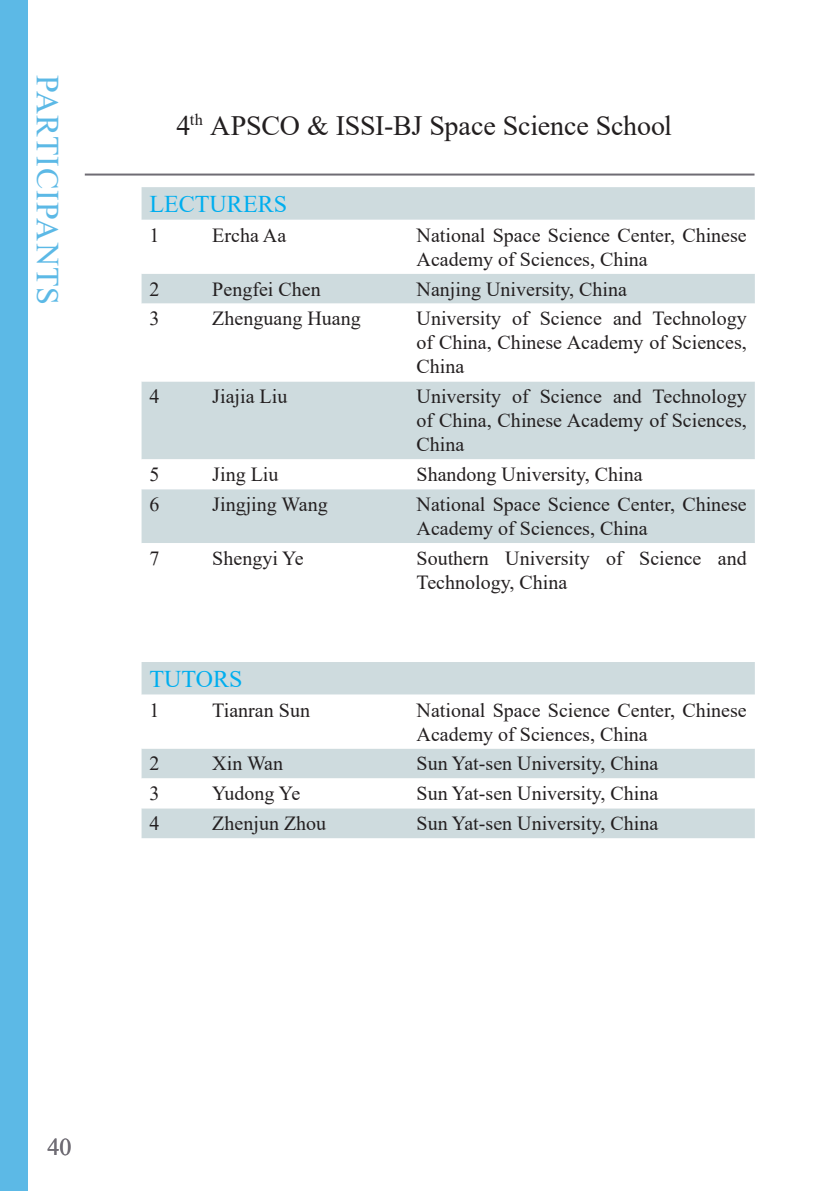
<style>
.page{position:relative;width:840px;height:1191px;background:#fff}
.page>*{position:absolute;margin:0;border:0;box-sizing:border-box;transform-origin:0 0}
.t1{font:32px "Times New Roman";letter-spacing:.035em;color:#5cb9e6}
.t2{font:28px "Times New Roman";letter-spacing:-.01em;color:#231f20}
.Subtitles{font:24px "Times New Roman";color:#00aeef}
.t3{font:24px "Times New Roman";color:#6f6c74}
.Subtitles-2{font:20px/24px "Times New Roman";color:#231f20}
</style>
<div class="page">
<hr style="left:85px;top:173px;width:669px;height:2px;background:#6f6c74">
<div style="left:0;top:0;width:28px;height:1191px;background:#5cb9e6"></div>
<div style="left:141px;top:187px;width:613px;height:651px;background:#cedbde"></div>
<svg style="left:141px;top:220px;width:613px;height:588px"></svg>
<h1 class="t1" style="left:70px;top:75px;width:232px;rotate:90deg">PARTICIPANTS</h1>
<h2 class="t2" style="left:176px;top:106px;width:497px">4<sup>th</sup> APSCO &amp; ISSI-BJ Space Science School</h2>
<p class="Subtitles" style="left:149px;top:187px;width:139px">LECTURERS</p>
<p class="Subtitles-2" style="left:149px;top:222px;width:11px">1</p>
<p class="Subtitles-2" style="left:212px;top:222px;width:75px">Ercha Aa</p>
<p class="Subtitles-2" style="left:416px;top:222px;width:331px">National Space Science Center, Chinese<br>Academy of Sciences, China</p>
<p class="Subtitles-2" style="left:149px;top:276px;width:11px">2</p>
<p class="Subtitles-2" style="left:212px;top:276px;width:110px">Pengfei Chen</p>
<p class="Subtitles-2" style="left:416px;top:276px;width:212px">Nanjing University, China</p>
<p class="Subtitles-2" style="left:149px;top:306px;width:11px">3</p>
<p class="Subtitles-2" style="left:212px;top:306px;width:150px">Zhenguang Huang</p>
<p class="Subtitles-2" style="left:416px;top:306px;width:331px;text-align:justify">University of Science and Technology of China, Chinese Academy of Sciences, China</p>
<p class="Subtitles-2" style="left:149px;top:384px;width:11px">4</p>
<p class="Subtitles-2" style="left:212px;top:384px;width:77px">Jiajia Liu</p>
<p class="Subtitles-2" style="left:416px;top:384px;width:331px;text-align:justify">University of Science and Technology of China, Chinese Academy of Sciences, China</p>
<p class="Subtitles-2" style="left:149px;top:462px;width:11px">5</p>
<p class="Subtitles-2" style="left:212px;top:462px;width:68px">Jing Liu</p>
<p class="Subtitles-2" style="left:416px;top:462px;width:227px">Shandong University, China</p>
<p class="Subtitles-2" style="left:149px;top:492px;width:11px">6</p>
<p class="Subtitles-2" style="left:212px;top:492px;width:117px">Jingjing Wang</p>
<p class="Subtitles-2" style="left:416px;top:492px;width:331px">National Space Science Center, Chinese<br>Academy of Sciences, China</p>
<p class="Subtitles-2" style="left:149px;top:545px;width:11px">7</p>
<p class="Subtitles-2" style="left:212px;top:545px;width:93px">Shengyi Ye</p>
<p class="Subtitles-2" style="left:416px;top:545px;width:331px">Southern University of Science and<br>Technology, China</p>
<p class="Subtitles" style="left:149px;top:661px;width:94px">TUTORS</p>
<p class="Subtitles-2" style="left:149px;top:697px;width:11px">1</p>
<p class="Subtitles-2" style="left:212px;top:697px;width:99px">Tianran Sun</p>
<p class="Subtitles-2" style="left:416px;top:697px;width:331px">National Space Science Center, Chinese<br>Academy of Sciences, China</p>
<p class="Subtitles-2" style="left:149px;top:751px;width:11px">2</p>
<p class="Subtitles-2" style="left:212px;top:751px;width:72px">Xin Wan</p>
<p class="Subtitles-2" style="left:416px;top:751px;width:243px">Sun Yat-sen University, China</p>
<p class="Subtitles-2" style="left:149px;top:781px;width:11px">3</p>
<p class="Subtitles-2" style="left:212px;top:781px;width:89px">Yudong Ye</p>
<p class="Subtitles-2" style="left:416px;top:781px;width:243px">Sun Yat-sen University, China</p>
<p class="Subtitles-2" style="left:149px;top:811px;width:11px">4</p>
<p class="Subtitles-2" style="left:212px;top:811px;width:115px">Zhenjun Zhou</p>
<p class="Subtitles-2" style="left:416px;top:811px;width:243px">Sun Yat-sen University, China</p>
<p class="t3" style="left:47px;top:1130px;width:25px">40</p>
</div>
